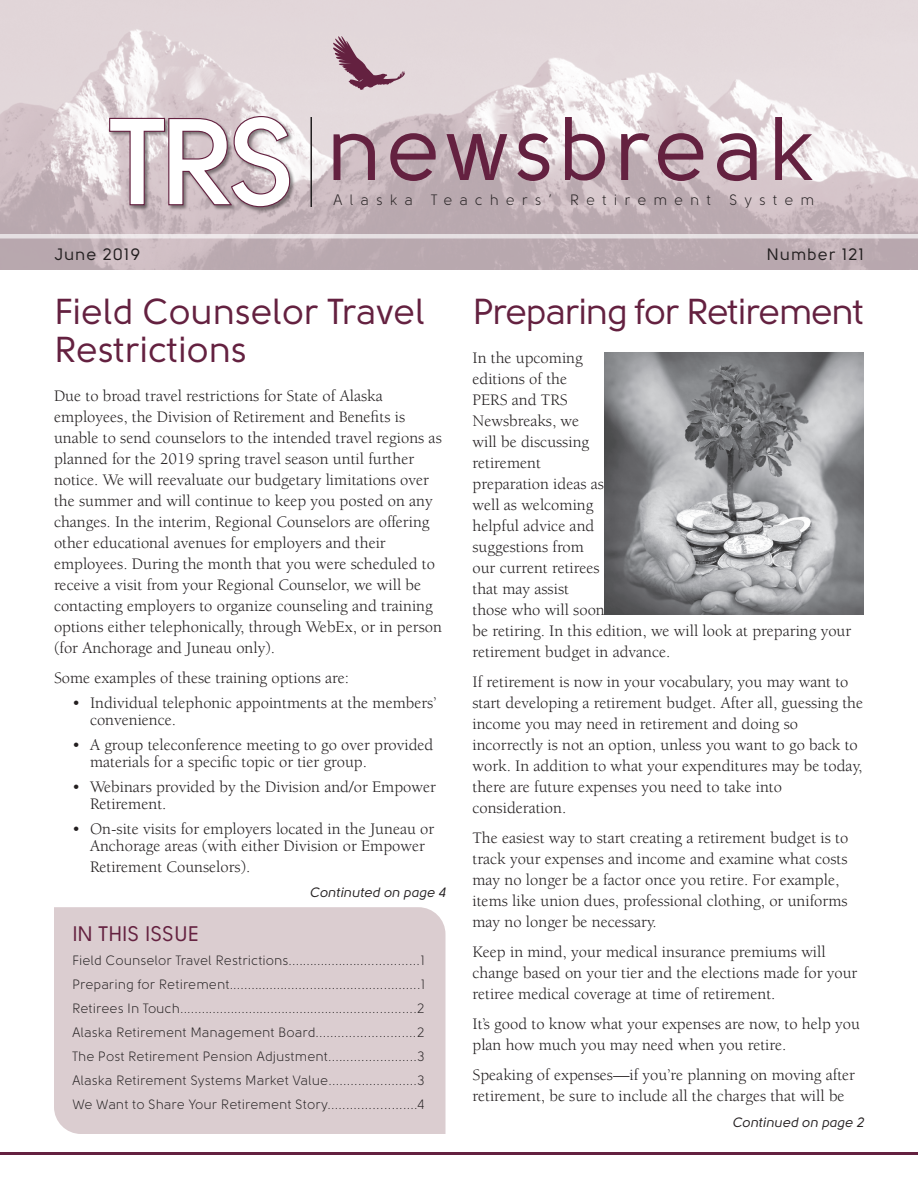
<style>
.page{position:relative;width:918px;height:1188px;background:#fff}
.page>*{position:absolute;margin:0;border:0;box-sizing:border-box;transform-origin:0 0}
.t1{font:90px "Solomon Sans Normal";letter-spacing:.05em;color:#642140}
.t2{font:36px/37.5px "Solomon Sans Normal";color:#642140}
.t3{font:36px "Solomon Sans Normal";letter-spacing:-.03em;color:#642140}
.t4{font:21px "Solomon Sans Normal";letter-spacing:-.005em;color:#642140}
.t5{font:16.5px/21px "Berkeley Std";color:#231f20}
.t6{font:16.5px "Solomon Sans Normal";letter-spacing:.06em;color:#231f20}
.t7{font:15px "Solomon Sans Book";letter-spacing:.465em;color:#231f20}
.t8{font:13.5px/24px "Solomon Sans Book";color:#231f20;text-align:justify}
.t9{font:italic 13.5px "Solomon Sans Normal";color:#231f20}
.s1{font-family:"Solomon Sans Semi";font-weight:700;font-size:123px;color:#fff}
</style>
<div class="page">
<img style="left:0;top:0;width:918px;height:270px">
<svg style="left:332px;top:35px;width:73px;height:55px;background:#c0a6b0"></svg>
<hr style="left:0;top:234px;width:918px;height:4px;background:#e6e0e2">
<div style="left:110px;top:116px;width:186px;height:97px;background:#231f20;opacity:.5"></div>
<hr style="left:310px;top:117px;width:2px;height:90px;background:#231f20">
<hr style="left:0;top:1152px;width:918px;height:3px;background:#642140">
<div style="left:54px;top:907px;width:392px;height:227px;background:#dbcdd0"></div>
<img style="left:605px;top:352px;width:259px;height:263px">
<h1 class="t1" style="left:109px;top:98px;width:707px"><span class="s1">TRS</span> newsbreak</h1>
<p class="t7" style="left:333px;top:191px;width:483px">Alaska Teachers’ Retirement System</p>
<p class="t6" style="left:54px;top:245px;width:88px">June 2019</p>
<p class="t6" style="left:766px;top:245px;width:99px">Number 121</p>
<h2 class="t2" style="left:54px;top:293px;width:373px">Field Counselor Travel<br>Restrictions</h2>
<p class="t5" style="left:54px;top:385px;width:389px">Due to broad travel restrictions for State of Alaska employees, the Division of Retirement and Benefits is unable to send counselors to the intended travel regions as planned for the 2019 spring travel season until further notice. We will reevaluate our budgetary limitations over the summer and will continue to keep you posted on any changes. In the interim, Regional Counselors are offering other educational avenues for employers and their employees. During the month that you were scheduled to receive a visit from your Regional Counselor, we will be contacting employers to organize counseling and training options either telephonically, through WebEx, or in person (for Anchorage and Juneau only).</p>
<p class="t5" style="left:54px;top:667px;width:297px">Some examples of these training options are:</p>
<p class="t5" style="left:90px;top:695px;width:348px;line-height:16.5px;text-indent:-18px">• Individual telephonic appointments at the members’ convenience.</p>
<p class="t5" style="left:90px;top:737px;width:345px;line-height:16.5px;text-indent:-18px">• A group teleconference meeting to go over provided materials for a specific topic or tier group.</p>
<p class="t5" style="left:90px;top:779px;width:347px;line-height:16.5px;text-indent:-18px">• Webinars provided by the Division and/or Empower<br>Retirement.</p>
<p class="t5" style="left:72px;top:821px;width:364px;line-height:16.5px;text-align:center">• On-site visits for employers located in the Juneau or<br>Anchorage areas (with either Division or Empower</p>
<p class="t5" style="left:90px;top:856px;width:162px">Retirement Counselors).</p>
<p class="t9" style="left:310px;top:885px;width:137px">Continuted on page 4</p>
<p class="t4" style="left:72px;top:922px;width:128px">IN THIS ISSUE</p>
<p class="t8" style="left:72px;top:948px;width:355px">Field Counselor Travel Restrictions....................................1<br>Preparing for Retirement....................................................1<br>Retirees In Touch.................................................................2<br>Alaska Retirement Management Board...........................2<br>The Post Retirement Pension Adjustment........................3<br>Alaska Retirement Systems Market Value........................3<br>We Want to Share Your Retirement Story........................4</p>
<h2 class="t3" style="left:472px;top:291px;width:393px">Preparing for Retirement</h2>
<p class="t5" style="left:472px;top:348px;width:380px">In the upcoming<br>editions of the<br>PERS and TRS<br>Newsbreaks, we<br>will be discussing<br>retirement<br>preparation ideas as<br>well as welcoming<br>helpful advice and<br>suggestions from<br>our current retirees<br>that may assist<br>those who will soon<br>be retiring. In this edition, we will look at preparing your retirement budget in advance.</p>
<p class="t5" style="left:472px;top:672px;width:392px">If retirement is now in your vocabulary, you may want to start developing a retirement budget. After all, guessing the income you may need in retirement and doing so incorrectly is not an option, unless you want to go back to work. In addition to what your expenditures may be today, there are future expenses you need to take into consideration.</p>
<p class="t5" style="left:472px;top:828px;width:377px">The easiest way to start creating a retirement budget is to track your expenses and income and examine what costs may no longer be a factor once you retire. For example, items like union dues, professional clothing, or uniforms may no longer be necessary.</p>
<p class="t5" style="left:472px;top:942px;width:386px">Keep in mind, your medical insurance premiums will change based on your tier and the elections made for your retiree medical coverage at time of retirement.</p>
<p class="t5" style="left:472px;top:1014px;width:389px">It’s good to know what your expenses are now, to help you plan how much you may need when you retire.</p>
<p class="t5" style="left:472px;top:1065px;width:384px">Speaking of expenses—if you’re planning on moving after retirement, be sure to include all the charges that will be</p>
<p class="t9" style="left:732px;top:1114px;width:133px">Continued on page 2</p>
</div>
